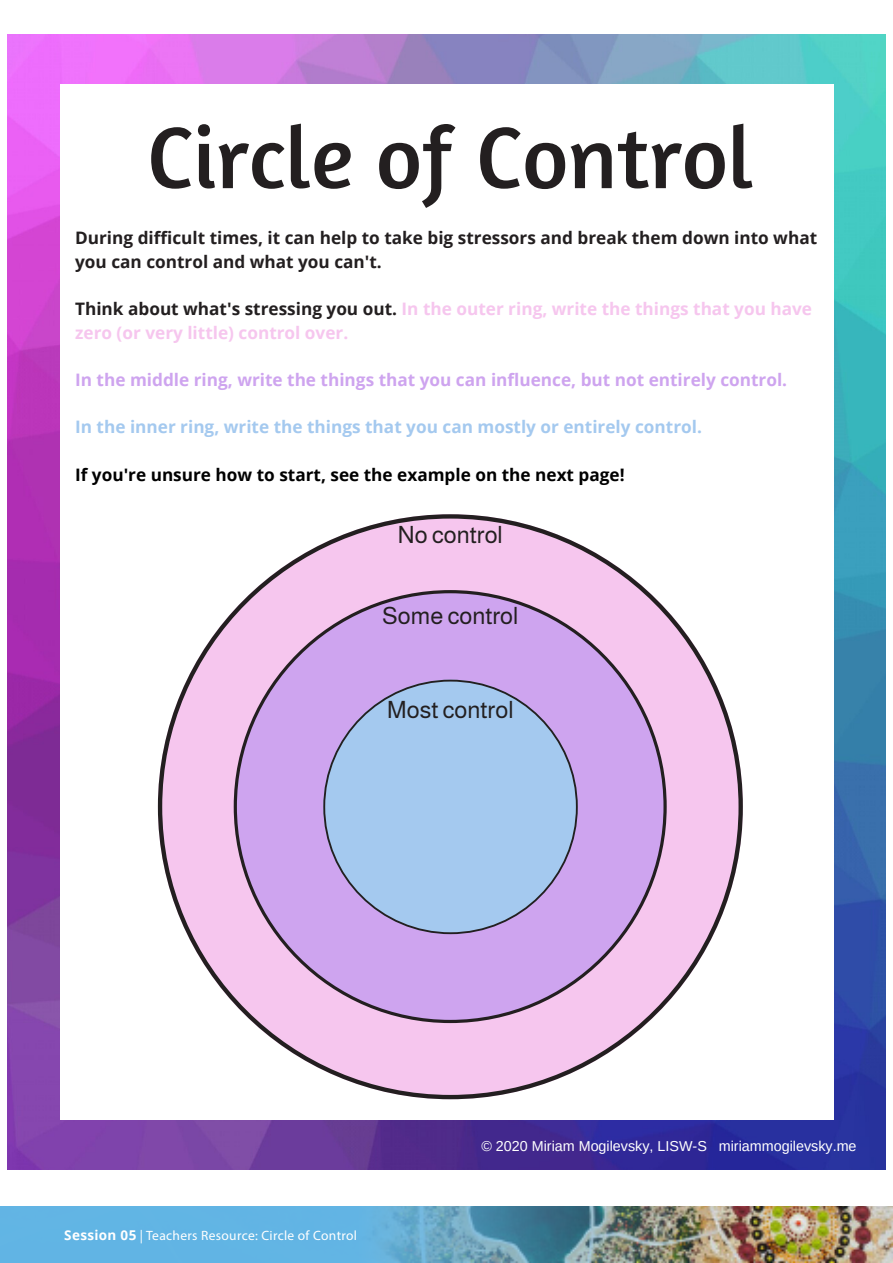
<style>
.page{position:relative;width:893px;height:1263px;background:#fff}
.page>*{position:absolute;margin:0;border:0;box-sizing:border-box;transform-origin:0 0}
.t1{font:88.8px "Amaranth";color:#231f20}
.t2{font:23.85px "Almarai";color:#231f20}
.t3{font:700 17.25px/23.7px "Open Sans";color:#f6c6ee}
.t4{font:700 17.25px/23.7px "Open Sans";color:#231f20}
.t5{font:700 17.25px "Open Sans";color:#cea4ef}
.t6{font:700 17.25px "Open Sans";color:#a4c9ef}
.t7{font:700 17.25px "Open Sans";color:#000}
.t8{font:14.4px "Arimo";color:#fff}
.Body_-_Black{font:13.5px "Myriad Pro";letter-spacing:.025em;color:#fff}
.Body_-_Black-2{font:600 13.5px "Open Sans";letter-spacing:.025em;color:#fff}
.Body_-_Black-3{font:700 13.5px "Open Sans";letter-spacing:.025em;color:#fff}
.s1{color:#231f20}
.s2{font-weight:300}
.s3{font-family:"Open Sans";font-weight:700}
</style>
<div class="page">
<img style="left:0;top:1206px;width:893px;height:57px">
<img style="left:8px;top:34px;width:877px;height:1135px">
<div style="left:60px;top:85px;width:774px;height:1034px;background:#fff"></div>
<svg style="left:158px;top:514px;width:585px;height:585px;fill:#f6c6ee"></svg>
<svg style="left:234px;top:590px;width:433px;height:433px;background:#d4aae6"></svg>
<svg style="left:323px;top:680px;width:255px;height:254px;background:#a9bce9"></svg>
<p class="t1" style="left:147px;top:106px;width:608px">Circle of Control</p>
<p class="t4" style="left:75px;top:225px;width:743px">During difficult times, it can help to take big stressors and break them down into what you can control and what you can't.</p>
<p class="t3" style="left:75px;top:296px;width:738px"><span class="s1">Think about what's stressing you out.</span> In the outer ring, write the things that you have zero (or very little) control over.</p>
<p class="t5" style="left:75px;top:367px;width:714px">In the middle ring, write the things that you can influence, but not entirely control.</p>
<p class="t6" style="left:75px;top:415px;width:628px">In the inner ring, write the things that you can mostly or entirely control.</p>
<p class="t7" style="left:75px;top:462px;width:551px">If you're unsure how to start, see the example on the next page!</p>
<p class="t2" style="left:398px;top:517px;width:106px">No control</p>
<p class="t2" style="left:382px;top:598px;width:138px">Some control</p>
<p class="t2" style="left:387px;top:692px;width:128px">Most control</p>
<p class="Body_-_Black-3" style="left:64px;top:1225px;width:74px">Session 05</p>
<p class="Body_-_Black-2" style="left:147px;top:1226px;width:247px">Activity 3 Worksheet: <span class="s2">Hand Template</span></p>
<p class="Body_-_Black" style="left:129px;top:1227px;width:230px"><span class="s3">4</span> | Teachers Resource: Circle of Control</p>
<p class="t8" style="left:481px;top:1136px;width:377px">© 2020 Miriam Mogilevsky, LISW-S miriammogilevsky.me</p>
</div>
